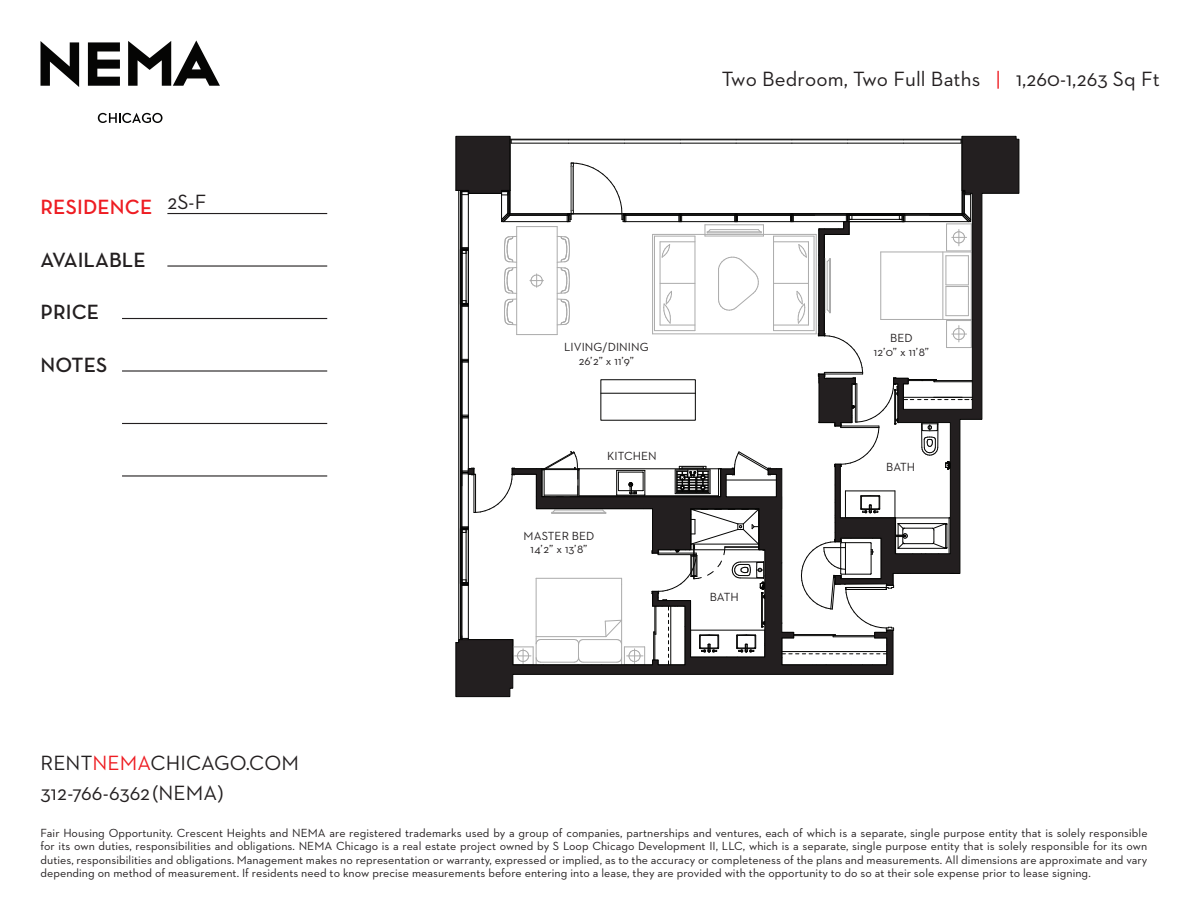
<style>
.page{position:relative;width:1188px;height:918px;background:#fff}
.page>*{position:absolute;margin:0;border:0;box-sizing:border-box;transform-origin:0 0}
.t1{font:21px/30px "Neutraface 2 Text";letter-spacing:.005em;color:#231f20}
.t2{font:600 21px "Neutra Text";letter-spacing:.005em;color:#231f20}
.t3{font:600 21px "Neutra Text";letter-spacing:.005em;color:#ee1d23}
.t4{font:12px/13.5px "Neutraface 2 Text";letter-spacing:.005em;color:#231f20;text-align:center}
.s1{color:#ee1d23}
</style>
<div class="page">
<svg style="left:98px;top:113px;width:65px;height:10px"></svg>
<svg style="left:40px;top:40px;width:180px;height:47px"></svg>
<hr style="left:167px;top:213px;width:160px;height:1px;background:#231f20">
<hr style="left:167px;top:265px;width:160px;height:2px;background:#231f20">
<hr style="left:122px;top:318px;width:205px;height:1px;background:#231f20">
<hr style="left:122px;top:370px;width:205px;height:2px;background:#231f20">
<hr style="left:122px;top:423px;width:205px;height:1px;background:#231f20">
<hr style="left:122px;top:475px;width:205px;height:2px;background:#231f20">
<svg style="left:975px;top:136px;width:45px;height:284px"></svg>
<svg style="left:455px;top:671px;width:439px;height:26px"></svg>
<svg style="left:455px;top:136px;width:520px;height:535px"></svg>
<h1 class="t3" style="left:40px;top:194px;width:113px">RESIDENCE</h1>
<h1 class="t2" style="left:40px;top:247px;width:107px">AVAILABLE</h1>
<h1 class="t2" style="left:40px;top:299px;width:60px">PRICE</h1>
<h1 class="t2" style="left:40px;top:352px;width:68px">NOTES</h1>
<p class="t1" style="left:167px;top:187px;width:41px">2S-F</p>
<h1 class="t1" style="left:40px;top:747px;width:260px">RENT<span class="s1">NEMA</span>CHICAGO.COM<br>312-766-6362 (NEMA)</h1>
<p class="t1" style="left:722px;top:64px;width:439px">Two Bedroom, Two Full Baths <span class="s1">|</span> 1,260-1,263 Sq Ft</p>
<p class="t4" style="left:564px;top:340px;width:86px">LIVING/DINING<br>26’2” x 11’9”</p>
<p class="t4" style="left:607px;top:449px;width:51px">KITCHEN</p>
<p class="t4" style="left:524px;top:529px;width:72px">MASTER BED<br>14’2” x 13’8”</p>
<p class="t4" style="left:710px;top:590px;width:30px">BATH</p>
<p class="t4" style="left:874px;top:331px;width:57px">BED<br>12’0” x 11’8”</p>
<p class="t4" style="left:886px;top:460px;width:30px">BATH</p>
<p class="t4" style="left:40px;top:826px;width:1109px;text-align:justify">Fair Housing Opportunity. Crescent Heights and NEMA are registered trademarks used by a group of companies, partnerships and ventures, each of which is a separate, single purpose entity that is solely responsible for its own duties, responsibilities and obligations. NEMA Chicago is a real estate project owned by S Loop Chicago Development II, LLC, which is a separate, single purpose entity that is solely responsible for its own duties, responsibilities and obligations. Management makes no representation or warranty, expressed or implied, as to the accuracy or completeness of the plans and measurements. All dimensions are approximate and vary depending on method of measurement. If residents need to know precise measurements before entering into a lease, they are provided with the opportunity to do so at their sole expense prior to lease signing.</p>
</div>
